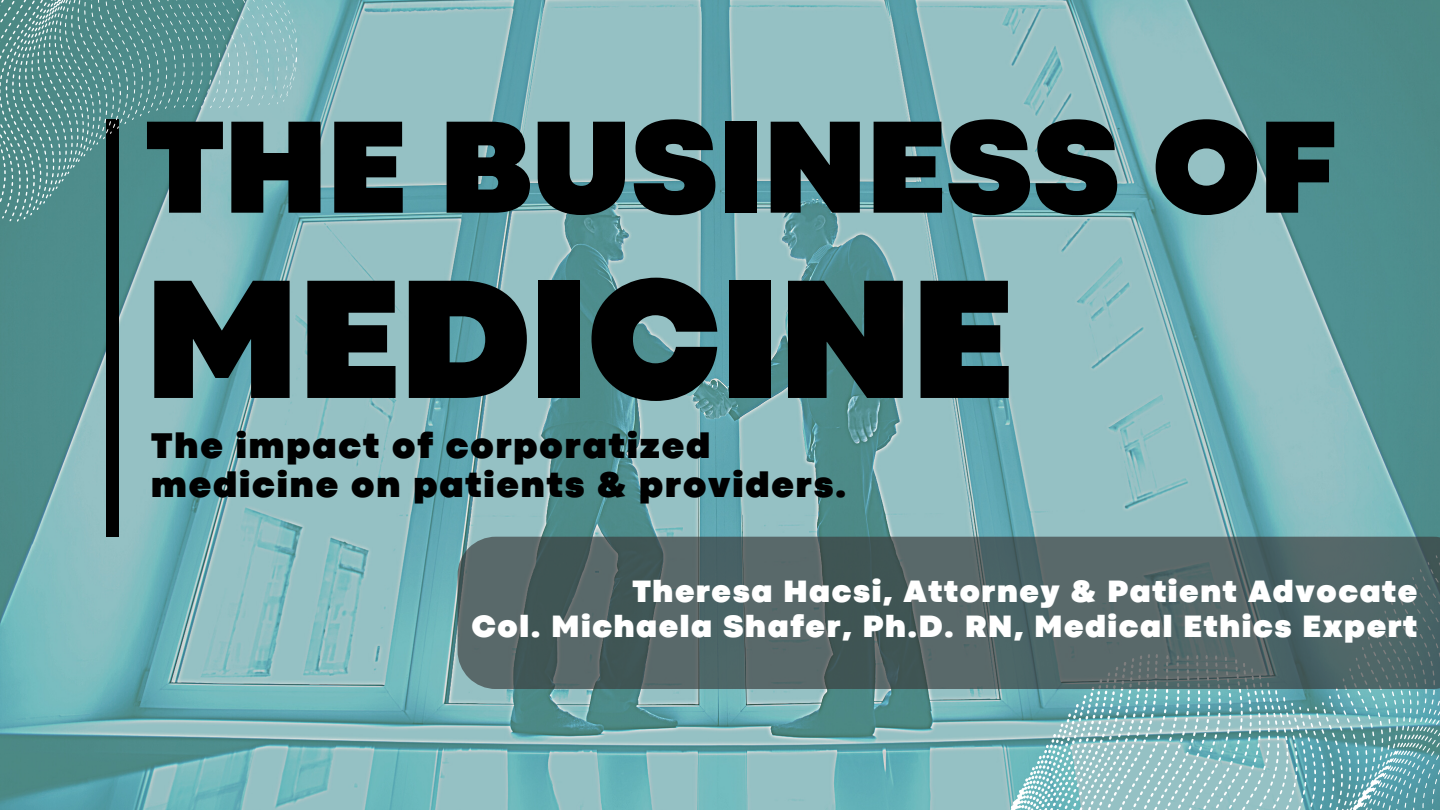
<style>
.page{position:relative;width:1440px;height:810px;background:#fff}
.page>*{position:absolute;margin:0;border:0;box-sizing:border-box;transform-origin:0 0}
.t1{font:900 176.5px "Codec Pro";color:#000}
.t2{font:900 137px "Codec Pro";color:#000}
.t3{font:900 37.2px/38.2px "Codec Pro";letter-spacing:.05em;color:#000}
.t4{font:900 32.2px "Codec Pro";letter-spacing:.05em;color:#fff}
</style>
<div class="page">
<img style="left:0;top:0;width:1440px;height:810px">
<div style="left:106px;top:119px;width:12px;height:418px;background:#000"></div>
<svg style="left:897px;top:483px;width:543px;height:327px;background:#81b7bb"></svg>
<svg style="left:0;top:0;width:343px;height:294px;background:#6aa1a2"></svg>
<svg style="left:458px;top:537px;width:982px;height:152px;background:#506465"></svg>
<p class="t2" style="left:145px;top:119px;width:1193px">THE BUSINESS OF</p>
<p class="t1" style="left:145px;top:277px;width:869px">MEDICINE</p>
<p class="t3" style="left:151px;top:430px;width:697px">The impact of corporatized medicine on patients &amp; providers.</p>
<p class="t4" style="left:632px;top:580px;width:786px">Theresa Hacsi, Attorney &amp; Patient Advocate</p>
<p class="t4" style="left:472px;top:615px;width:947px">Col. Michaela Shafer, Ph.D. RN, Medical Ethics Expert</p>
</div>
